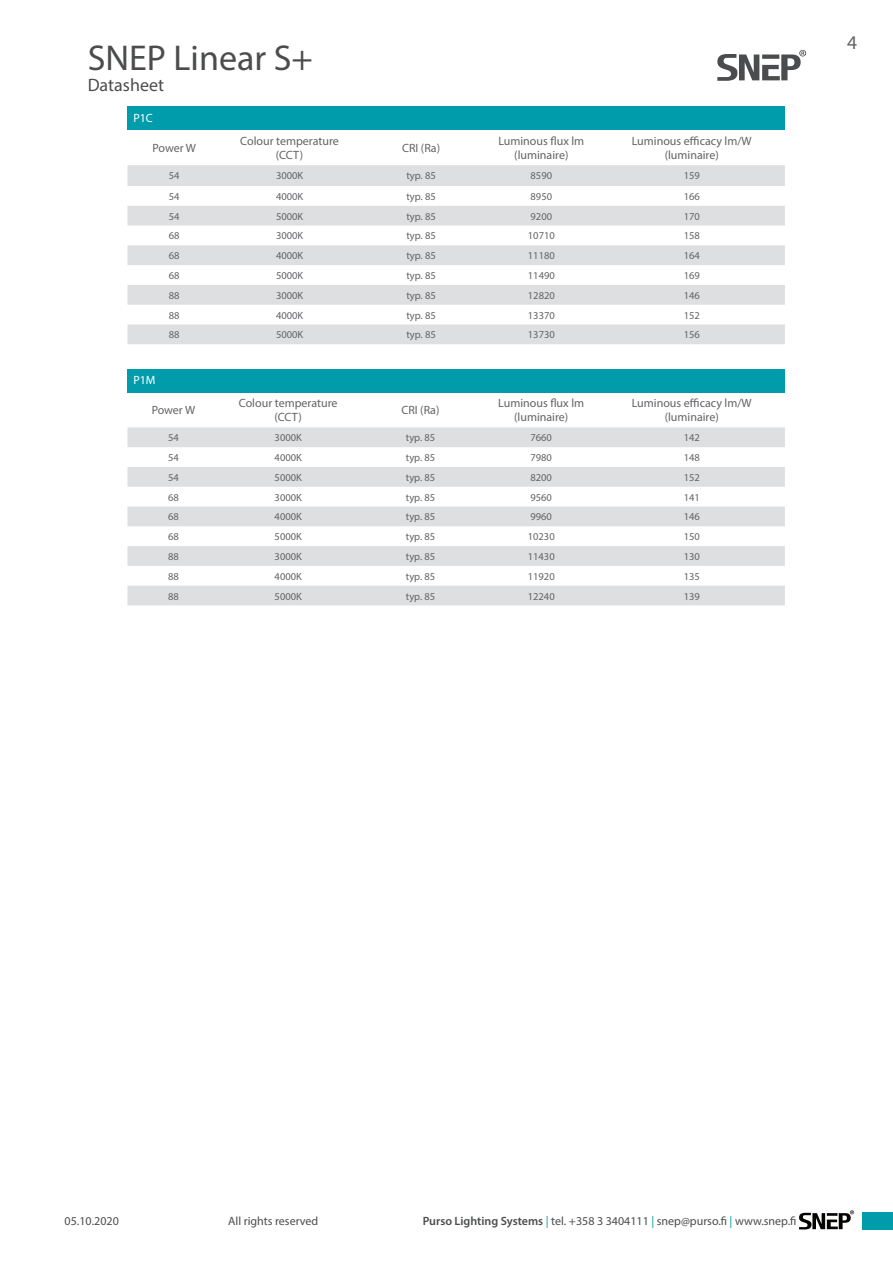
<style>
.page{position:relative;width:893px;height:1263px;background:#fff}
.page>*{position:absolute;margin:0;border:0;box-sizing:border-box;transform-origin:0 0}
.t1{font:36px "Myriad Pro";color:#4b4c4d}
.t2{font:19.5px "Myriad Pro";color:#636366}
.t3{font:18px "Myriad Pro";color:#4b4c4d}
.t4{font:12px/14.4px "Myriad Pro";color:#636366;text-align:center}
.t5{font:12px "Myriad Pro";color:#4b4c4d}
.t6{font:12px "Myriad Pro";color:#fff}
.t7{font:10.5px "Myriad Pro";color:#636366}
.s1{font-weight:600}
.s2{color:#009cac}
</style>
<div class="page">
<div style="left:862px;top:1212px;width:31px;height:17px;background:#009cac"></div>
<svg style="left:799px;top:1210px;width:55px;height:19px"></svg>
<svg style="left:717px;top:50px;width:89px;height:31px"></svg>
<div style="left:127px;top:107px;width:658px;height:23px;background:#009cac"></div>
<svg style="left:127px;top:165px;width:658px;height:179px;fill:#dedfe1"></svg>
<div style="left:127px;top:369px;width:658px;height:23px;background:#009cac"></div>
<svg style="left:127px;top:427px;width:658px;height:178px;fill:#dedfe1"></svg>
<h1 class="t1" style="left:88px;top:35px;width:227px">SNEP Linear S+</h1>
<h3 class="t3" style="left:88px;top:74px;width:78px">Datasheet</h3>
<p class="t6" style="left:133px;top:110px;width:21px">P1C</p>
<p class="t4" style="left:153px;top:141px;width:45px">Power W</p>
<p class="t4" style="left:240px;top:133px;width:100px">Colour temperature (CCT)</p>
<p class="t4" style="left:402px;top:141px;width:40px">CRI (Ra)</p>
<p class="t4" style="left:498px;top:133px;width:87px">Luminous flux lm (luminaire)</p>
<p class="t4" style="left:632px;top:133px;width:121px">Luminous efficacy lm/W (luminaire)</p>
<p class="t7" style="left:169px;top:169px;width:12px">54</p>
<p class="t7" style="left:276px;top:169px;width:29px">3000K</p>
<p class="t7" style="left:406px;top:169px;width:31px">typ. 85</p>
<p class="t7" style="left:531px;top:169px;width:23px">8590</p>
<p class="t7" style="left:684px;top:169px;width:18px">159</p>
<p class="t7" style="left:169px;top:190px;width:12px">54</p>
<p class="t7" style="left:276px;top:190px;width:29px">4000K</p>
<p class="t7" style="left:406px;top:190px;width:31px">typ. 85</p>
<p class="t7" style="left:531px;top:190px;width:23px">8950</p>
<p class="t7" style="left:684px;top:190px;width:18px">166</p>
<p class="t7" style="left:169px;top:210px;width:12px">54</p>
<p class="t7" style="left:276px;top:210px;width:29px">5000K</p>
<p class="t7" style="left:406px;top:210px;width:31px">typ. 85</p>
<p class="t7" style="left:531px;top:210px;width:23px">9200</p>
<p class="t7" style="left:684px;top:210px;width:18px">170</p>
<p class="t7" style="left:169px;top:229px;width:12px">68</p>
<p class="t7" style="left:276px;top:229px;width:29px">3000K</p>
<p class="t7" style="left:406px;top:229px;width:31px">typ. 85</p>
<p class="t7" style="left:528px;top:229px;width:28px">10710</p>
<p class="t7" style="left:684px;top:229px;width:18px">158</p>
<p class="t7" style="left:169px;top:249px;width:12px">68</p>
<p class="t7" style="left:276px;top:249px;width:29px">4000K</p>
<p class="t7" style="left:406px;top:249px;width:31px">typ. 85</p>
<p class="t7" style="left:528px;top:249px;width:28px">11180</p>
<p class="t7" style="left:684px;top:249px;width:18px">164</p>
<p class="t7" style="left:169px;top:269px;width:12px">68</p>
<p class="t7" style="left:276px;top:269px;width:29px">5000K</p>
<p class="t7" style="left:406px;top:269px;width:31px">typ. 85</p>
<p class="t7" style="left:528px;top:269px;width:28px">11490</p>
<p class="t7" style="left:684px;top:269px;width:18px">169</p>
<p class="t7" style="left:169px;top:289px;width:12px">88</p>
<p class="t7" style="left:276px;top:289px;width:29px">3000K</p>
<p class="t7" style="left:406px;top:289px;width:31px">typ. 85</p>
<p class="t7" style="left:528px;top:289px;width:28px">12820</p>
<p class="t7" style="left:684px;top:289px;width:18px">146</p>
<p class="t7" style="left:169px;top:309px;width:12px">88</p>
<p class="t7" style="left:276px;top:309px;width:29px">4000K</p>
<p class="t7" style="left:406px;top:309px;width:31px">typ. 85</p>
<p class="t7" style="left:528px;top:309px;width:28px">13370</p>
<p class="t7" style="left:684px;top:309px;width:18px">152</p>
<p class="t7" style="left:169px;top:328px;width:12px">88</p>
<p class="t7" style="left:276px;top:328px;width:29px">5000K</p>
<p class="t7" style="left:406px;top:328px;width:31px">typ. 85</p>
<p class="t7" style="left:528px;top:328px;width:28px">13730</p>
<p class="t7" style="left:684px;top:328px;width:18px">156</p>
<p class="t6" style="left:133px;top:372px;width:24px">P1M</p>
<p class="t4" style="left:152px;top:403px;width:45px">Power W</p>
<p class="t4" style="left:239px;top:396px;width:100px">Colour temperature (CCT)</p>
<p class="t4" style="left:401px;top:403px;width:40px">CRI (Ra)</p>
<p class="t4" style="left:498px;top:396px;width:87px">Luminous flux lm (luminaire)</p>
<p class="t4" style="left:632px;top:396px;width:121px">Luminous efficacy lm/W (luminaire)</p>
<p class="t7" style="left:168px;top:431px;width:12px">54</p>
<p class="t7" style="left:275px;top:431px;width:29px">3000K</p>
<p class="t7" style="left:406px;top:431px;width:31px">typ. 85</p>
<p class="t7" style="left:530px;top:431px;width:23px">7660</p>
<p class="t7" style="left:684px;top:431px;width:18px">142</p>
<p class="t7" style="left:168px;top:451px;width:12px">54</p>
<p class="t7" style="left:275px;top:451px;width:29px">4000K</p>
<p class="t7" style="left:406px;top:451px;width:31px">typ. 85</p>
<p class="t7" style="left:530px;top:451px;width:23px">7980</p>
<p class="t7" style="left:684px;top:451px;width:18px">148</p>
<p class="t7" style="left:168px;top:471px;width:12px">54</p>
<p class="t7" style="left:275px;top:471px;width:29px">5000K</p>
<p class="t7" style="left:406px;top:471px;width:31px">typ. 85</p>
<p class="t7" style="left:530px;top:471px;width:23px">8200</p>
<p class="t7" style="left:684px;top:471px;width:18px">152</p>
<p class="t7" style="left:168px;top:491px;width:12px">68</p>
<p class="t7" style="left:275px;top:491px;width:29px">3000K</p>
<p class="t7" style="left:406px;top:491px;width:31px">typ. 85</p>
<p class="t7" style="left:530px;top:491px;width:23px">9560</p>
<p class="t7" style="left:684px;top:491px;width:18px">141</p>
<p class="t7" style="left:168px;top:510px;width:12px">68</p>
<p class="t7" style="left:275px;top:510px;width:29px">4000K</p>
<p class="t7" style="left:406px;top:510px;width:31px">typ. 85</p>
<p class="t7" style="left:530px;top:510px;width:23px">9960</p>
<p class="t7" style="left:684px;top:510px;width:18px">146</p>
<p class="t7" style="left:168px;top:530px;width:12px">68</p>
<p class="t7" style="left:275px;top:530px;width:29px">5000K</p>
<p class="t7" style="left:406px;top:530px;width:31px">typ. 85</p>
<p class="t7" style="left:528px;top:530px;width:28px">10230</p>
<p class="t7" style="left:684px;top:530px;width:18px">150</p>
<p class="t7" style="left:168px;top:550px;width:12px">88</p>
<p class="t7" style="left:275px;top:550px;width:29px">3000K</p>
<p class="t7" style="left:406px;top:550px;width:31px">typ. 85</p>
<p class="t7" style="left:528px;top:550px;width:28px">11430</p>
<p class="t7" style="left:684px;top:550px;width:18px">130</p>
<p class="t7" style="left:168px;top:570px;width:12px">88</p>
<p class="t7" style="left:275px;top:570px;width:29px">4000K</p>
<p class="t7" style="left:406px;top:570px;width:31px">typ. 85</p>
<p class="t7" style="left:528px;top:570px;width:28px">11920</p>
<p class="t7" style="left:684px;top:570px;width:18px">135</p>
<p class="t7" style="left:168px;top:589px;width:12px">88</p>
<p class="t7" style="left:275px;top:589px;width:29px">5000K</p>
<p class="t7" style="left:406px;top:589px;width:31px">typ. 85</p>
<p class="t7" style="left:528px;top:589px;width:28px">12240</p>
<p class="t7" style="left:684px;top:589px;width:18px">139</p>
<h2 class="t2" style="left:847px;top:30px;width:12px">4</h2>
<p class="t5" style="left:65px;top:1213px;width:56px">05.10.2020</p>
<p class="t5" style="left:228px;top:1213px;width:92px">All rights reserved</p>
<p class="t5" style="left:423px;top:1213px;width:375px"><span class="s1">Purso Lighting Systems</span> <span class="s2">|</span> tel. +358 3 3404111 <span class="s2">|</span> snep@purso.fi <span class="s2">|</span> www.snep.fi</p>
</div>
